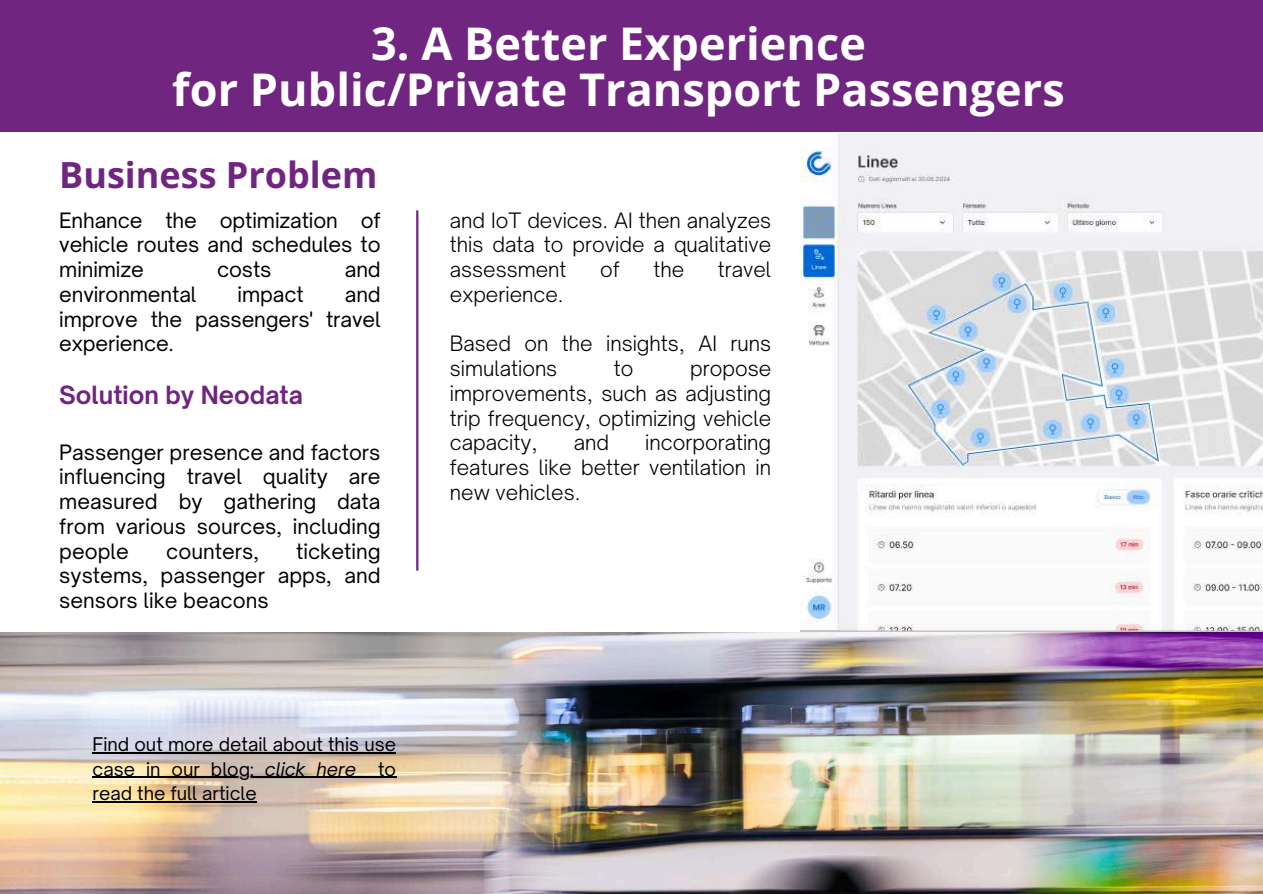
<style>
.page{position:relative;width:1263px;height:894px;background:#fff}
.page>*{position:absolute;margin:0;border:0;box-sizing:border-box;transform-origin:0 0}
.t1{font:700 45px/46.2px "Open Sans";color:#fff;text-align:center}
.t2{font:700 36px "Open Sans";color:#702580}
.t3{font:700 24px "Open Sauce One";color:#702580}
.t4{font:20.25px/24.8px "Open Sauce One";letter-spacing:-.005em;color:#000;text-align:justify}
.t5{font:300 20.25px/24.8px "Open Sauce One";color:#000;text-align:justify}
.t6{font:18px/24.8px "Open Sauce One";color:#000;text-align:justify}
.s1{font-style:italic}
</style>
<div class="page">
<div style="left:0;top:0;width:1263px;height:132px;background:#702580"></div>
<img style="left:0;top:632px;width:1263px;height:261px">
<img style="left:801px;top:134px;width:462px;height:497px">
<hr style="left:93px;top:751px;width:303px;height:2px;background:#000">
<hr style="left:93px;top:776px;width:172px;height:1px;background:#000">
<hr style="left:265px;top:776px;width:91px;height:1px;background:#000">
<svg style="left:356px;top:776px;width:40px;height:1px"></svg>
<hr style="left:93px;top:801px;width:164px;height:1px;background:#000">
<hr style="left:416px;top:210px;width:2px;height:360px;background:#702580">
<h1 class="t1" style="left:172px;top:20px;width:894px">3. A Better Experience<br>for Public/Private Transport Passengers</h1>
<h2 class="t2" style="left:59px;top:149px;width:320px">Business Problem</h2>
<p class="t4" style="left:59px;top:207px;width:323px">Enhance the optimization of vehicle routes and schedules to minimize</p>
<p class="t4" style="left:217px;top:257px;width:56px">costs</p>
<p class="t4" style="left:345px;top:257px;width:37px">and</p>
<p class="t4" style="left:59px;top:282px;width:139px">environmental</p>
<p class="t4" style="left:238px;top:282px;width:68px">impact</p>
<p class="t4" style="left:59px;top:282px;width:323px;text-indent:285px">and improve the passengers' travel experience.</p>
<p class="t3" style="left:59px;top:380px;width:245px">Solution by Neodata</p>
<p class="t4" style="left:59px;top:439px;width:323px">Passenger presence and factors influencing travel quality are measured by gathering data from various sources, including people</p>
<p class="t4" style="left:59px;top:538px;width:323px;text-indent:237px">ticketing systems, passenger apps, and sensors like beacons</p>
<p class="t4" style="left:166px;top:538px;width:94px">counters,</p>
<p class="t6" style="left:93px;top:731px;width:305px">Find out more detail about this use case in our blog: <span class="s1">click here</span> to read the full article</p>
<p class="t5" style="left:450px;top:207px;width:323px">and IoT devices. AI then analyzes this data to provide a qualitative assessment</p>
<p class="t5" style="left:600px;top:257px;width:21px">of</p>
<p class="t5" style="left:653px;top:257px;width:32px">the</p>
<p class="t5" style="left:718px;top:257px;width:55px">travel</p>
<p class="t5" style="left:450px;top:282px;width:115px">experience.</p>
<p class="t5" style="left:450px;top:331px;width:323px">Based on the insights, AI runs simulations</p>
<p class="t5" style="left:614px;top:356px;width:21px">to</p>
<p class="t5" style="left:450px;top:356px;width:323px;text-indent:240px">propose improvements, such as adjusting trip frequency, optimizing vehicle capacity,</p>
<p class="t5" style="left:450px;top:430px;width:323px;text-indent:195px">incorporating features like better ventilation in new vehicles.</p>
<p class="t5" style="left:574px;top:430px;width:37px">and</p>
</div>
